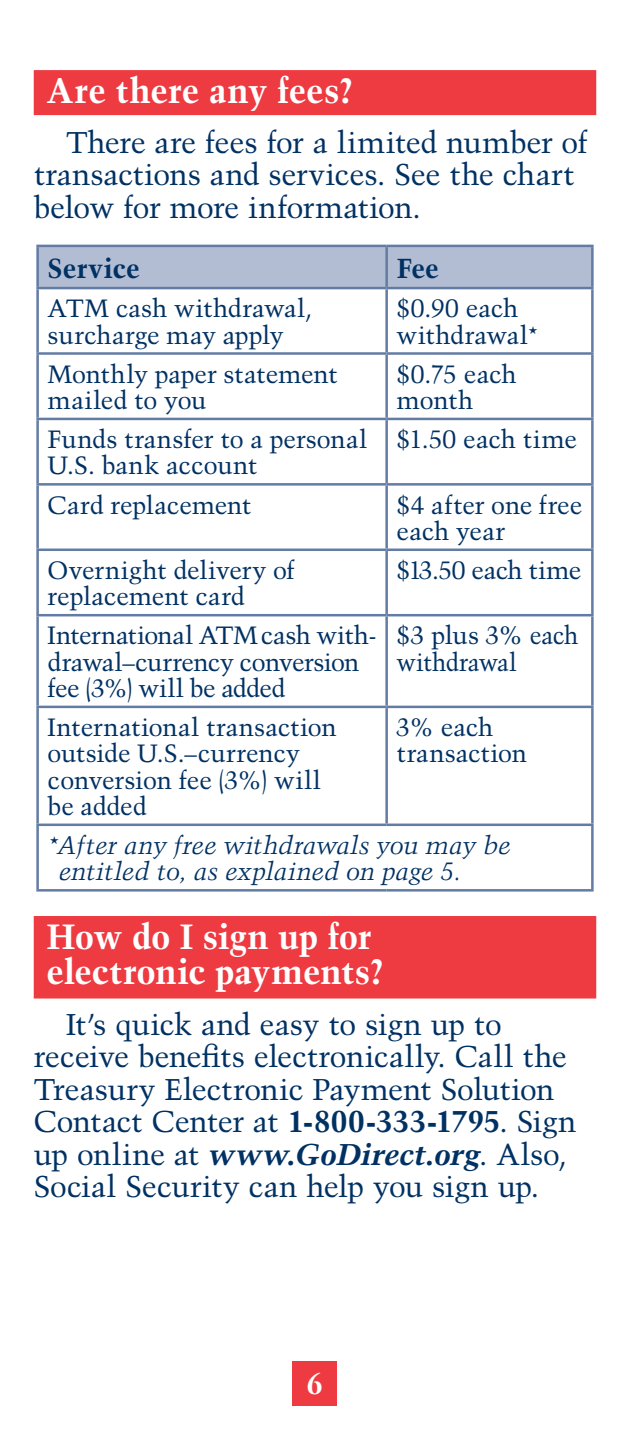
<style>
.page{position:relative;width:630px;height:1440px;background:#fff}
.page>*{position:absolute;margin:0;border:0;box-sizing:border-box;transform-origin:0 0}
.H1-2{font:700 35px/35px "Trump Mediaeval";letter-spacing:-.01em;color:#fff}
.H1-1{font:700 35px "Trump Mediaeval";letter-spacing:.005em;color:#fff}
.paragraph{font:30px/32.5px "Trump Mediaeval";letter-spacing:-.01em;color:#003163}
.t1{font:700 30px "Trump Mediaeval";color:#fff}
.Table_Head{font:700 27.5px "Trump Mediaeval";color:#003163}
.Table_Paragraph{font:25px/26.2px "Trump Mediaeval";letter-spacing:-.005em;color:#003163}
.Table_Paragraph-2{font:italic 25px/26.2px "Trump Mediaeval";letter-spacing:-.005em;color:#003163}
.Table_Paragraph-3{font:25px "Trump Mediaeval";letter-spacing:-.025em;color:#003163}
.s1{font-style:normal}
.s2{font-weight:700}
.s3{font-weight:700;font-style:italic}
</style>
<div class="page">
<div style="left:292px;top:1361px;width:46px;height:45px;background:#ee3a41"></div>
<div style="left:34px;top:70px;width:562px;height:45px;background:#ee3a41"></div>
<div style="left:34px;top:916px;width:562px;height:83px;background:#ee3a41"></div>
<div style="left:39px;top:247px;width:552px;height:40px;background:#b2bdd4"></div>
<hr style="left:36px;top:247px;width:3px;height:40px;background:#627ca4">
<hr style="left:36px;top:245px;width:351px;height:2px;background:#627ca4">
<hr style="left:385px;top:247px;width:3px;height:40px;background:#627ca4">
<hr style="left:591px;top:247px;width:3px;height:40px;background:#627ca4">
<hr style="left:387px;top:245px;width:207px;height:2px;background:#627ca4">
<hr style="left:36px;top:289px;width:3px;height:63px;background:#627ca4">
<hr style="left:36px;top:287px;width:351px;height:2px;background:#627ca4">
<hr style="left:385px;top:289px;width:3px;height:63px;background:#627ca4">
<hr style="left:591px;top:289px;width:3px;height:63px;background:#627ca4">
<hr style="left:387px;top:287px;width:207px;height:2px;background:#627ca4">
<hr style="left:36px;top:355px;width:3px;height:63px;background:#627ca4">
<hr style="left:36px;top:352px;width:351px;height:3px;background:#627ca4">
<hr style="left:385px;top:355px;width:3px;height:63px;background:#627ca4">
<hr style="left:591px;top:355px;width:3px;height:63px;background:#627ca4">
<hr style="left:387px;top:352px;width:207px;height:3px;background:#627ca4">
<hr style="left:36px;top:420px;width:3px;height:63px;background:#627ca4">
<hr style="left:36px;top:418px;width:351px;height:2px;background:#627ca4">
<hr style="left:385px;top:420px;width:3px;height:63px;background:#627ca4">
<hr style="left:591px;top:420px;width:3px;height:63px;background:#627ca4">
<hr style="left:387px;top:418px;width:207px;height:2px;background:#627ca4">
<hr style="left:36px;top:486px;width:3px;height:63px;background:#627ca4">
<hr style="left:36px;top:483px;width:351px;height:3px;background:#627ca4">
<hr style="left:385px;top:486px;width:3px;height:63px;background:#627ca4">
<hr style="left:591px;top:486px;width:3px;height:63px;background:#627ca4">
<hr style="left:387px;top:483px;width:207px;height:3px;background:#627ca4">
<hr style="left:36px;top:551px;width:3px;height:63px;background:#627ca4">
<hr style="left:36px;top:549px;width:351px;height:2px;background:#627ca4">
<hr style="left:385px;top:551px;width:3px;height:63px;background:#627ca4">
<hr style="left:591px;top:551px;width:3px;height:63px;background:#627ca4">
<hr style="left:387px;top:549px;width:207px;height:2px;background:#627ca4">
<hr style="left:36px;top:616px;width:3px;height:90px;background:#627ca4">
<hr style="left:36px;top:614px;width:351px;height:2px;background:#627ca4">
<hr style="left:385px;top:616px;width:3px;height:90px;background:#627ca4">
<hr style="left:591px;top:616px;width:3px;height:90px;background:#627ca4">
<hr style="left:387px;top:614px;width:207px;height:2px;background:#627ca4">
<hr style="left:36px;top:708px;width:3px;height:116px;background:#627ca4">
<hr style="left:36px;top:706px;width:351px;height:2px;background:#627ca4">
<hr style="left:385px;top:708px;width:3px;height:116px;background:#627ca4">
<hr style="left:591px;top:708px;width:3px;height:116px;background:#627ca4">
<hr style="left:387px;top:706px;width:207px;height:2px;background:#627ca4">
<hr style="left:36px;top:826px;width:3px;height:63px;background:#627ca4">
<hr style="left:591px;top:826px;width:3px;height:63px;background:#627ca4">
<hr style="left:36px;top:824px;width:351px;height:2px;background:#627ca4">
<hr style="left:387px;top:824px;width:207px;height:2px;background:#627ca4">
<hr style="left:36px;top:889px;width:351px;height:3px;background:#627ca4">
<hr style="left:387px;top:889px;width:207px;height:3px;background:#627ca4">
<h1 class="H1-1" style="left:46px;top:68px;width:309px">Are there any fees?</h1>
<p class="paragraph" style="left:34px;top:126px;width:555px;text-indent:32px">There are fees for a limited number of transactions and services. See the chart below for more information.</p>
<p class="Table_Head" style="left:48px;top:251px;width:94px">Service</p>
<p class="Table_Head" style="left:397px;top:251px;width:44px">Fee</p>
<p class="Table_Paragraph" style="left:48px;top:295px;width:266px">ATM cash withdrawal, surcharge may apply</p>
<p class="Table_Paragraph" style="left:397px;top:295px;width:145px">$0.90 each withdrawal*</p>
<p class="Table_Paragraph" style="left:48px;top:361px;width:292px">Monthly paper statement mailed to you</p>
<p class="Table_Paragraph" style="left:397px;top:361px;width:122px">$0.75 each month</p>
<p class="Table_Paragraph" style="left:48px;top:426px;width:321px">Funds transfer to a personal<br>U.S. bank account</p>
<p class="Table_Paragraph" style="left:397px;top:426px;width:182px">$1.50 each time</p>
<p class="Table_Paragraph" style="left:48px;top:491px;width:205px">Card replacement</p>
<p class="Table_Paragraph" style="left:397px;top:491px;width:187px">$4 after one free each year</p>
<p class="Table_Paragraph" style="left:48px;top:557px;width:249px">Overnight delivery of replacement card</p>
<p class="Table_Paragraph-3" style="left:397px;top:555px;width:186px">$13.50 each time</p>
<p class="Table_Paragraph" style="left:48px;top:622px;width:328px">International ATM cash with&shy;drawal–currency conversion fee (3%) will be added</p>
<p class="Table_Paragraph" style="left:397px;top:622px;width:183px">$3 plus 3% each withdrawal</p>
<p class="Table_Paragraph" style="left:48px;top:714px;width:291px">International transaction outside U.S.–currency conversion fee (3%) will be added</p>
<p class="Table_Paragraph" style="left:397px;top:714px;width:132px">3% each transaction</p>
<p class="Table_Paragraph-2" style="left:59px;top:832px;width:453px;text-indent:-11px"><span class="s1">*</span>After any free withdrawals you may be entitled to, as explained on page 5.</p>
<h1 class="H1-2" style="left:46px;top:919px;width:339px">How do I sign up for electronic payments?</h1>
<p class="paragraph" style="left:34px;top:1008px;width:544px;text-indent:32px">It’s quick and easy to sign up to receive benefits electronically. Call the Treasury Electronic Payment Solution Contact Center at <span class="s2">1-800-333-1795</span>. Sign up online at <span class="s3">www.GoDirect.org</span>. Also, Social Security can help you sign up.</p>
<p class="t1" style="left:307px;top:1365px;width:18px">6</p>
</div>
